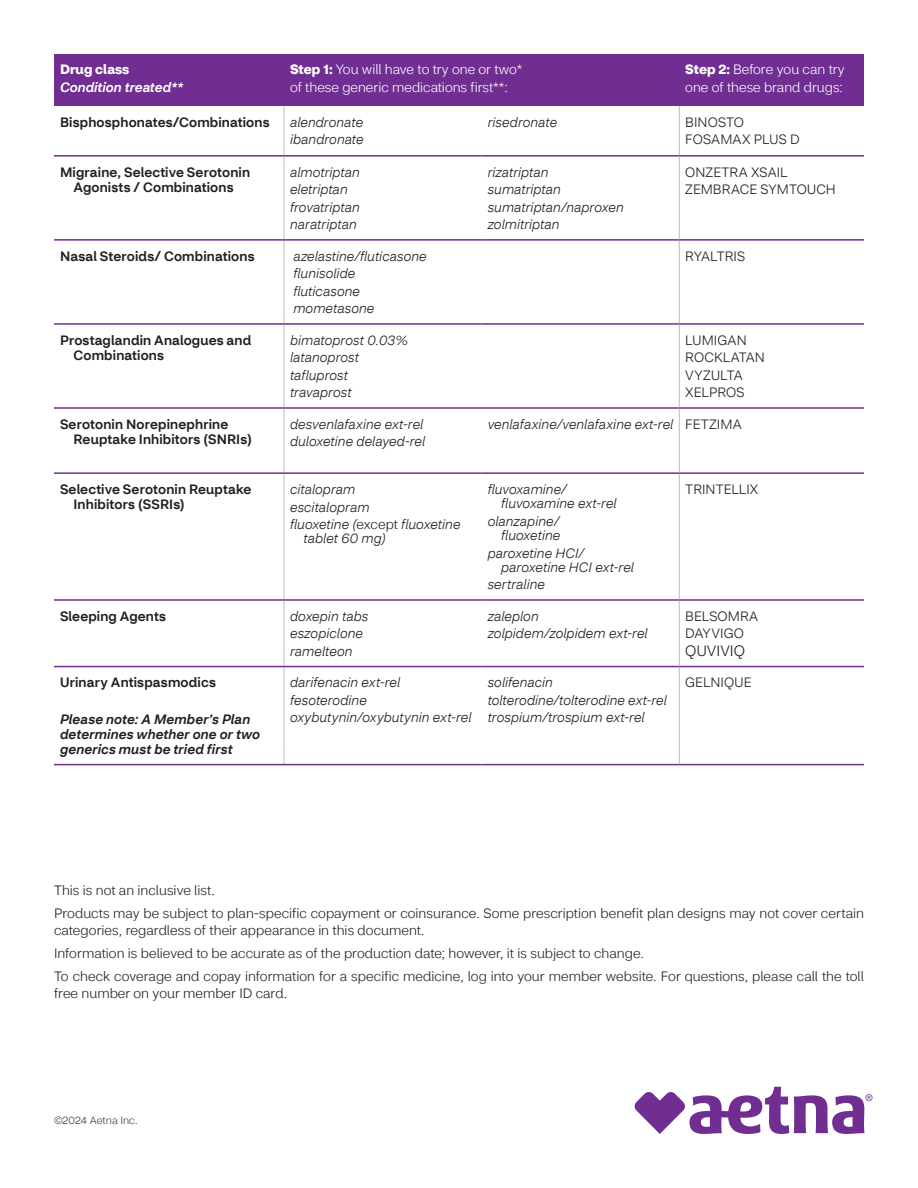
<style>
.page{position:relative;width:918px;height:1188px;background:#fff}
.page>*{position:absolute;margin:0;border:0;box-sizing:border-box;transform-origin:0 0}
.t1{font:300 15px "CVS Health Sans";letter-spacing:.005em;color:#231f20}
.t2{font:italic 300 13.5px/17.5px "CVS Health Sans";letter-spacing:.005em;color:#231f20}
.t3{font:300 13.5px/17.5px "CVS Health Sans";color:#231f20}
.t4{font:500 13.5px/15px "CVS Health Sans";letter-spacing:.015em;color:#231f20}
.t5{font:300 13.5px/18px "CVS Health Sans";color:#fff}
.t6{font:italic 500 13.5px/15px "CVS Health Sans";letter-spacing:.01em;color:#231f20}
.t7{font:italic 500 13.5px/18px "CVS Health Sans";color:#fff}
.t8{font:300 10.5px "CVS Health Sans";color:#3e3e3f}
.s1{font-weight:700;font-style:normal}
.s2{font-weight:700}
.s3{font-style:normal}
</style>
<div class="page">
<div style="left:54px;top:54px;width:230px;height:52px;background:#702d92"></div>
<div style="left:284px;top:54px;width:395px;height:52px;background:#702d92"></div>
<div style="left:679px;top:54px;width:185px;height:52px;background:#702d92"></div>
<hr style="left:284px;top:106px;width:1px;height:49px;background:#bcbdc0">
<hr style="left:679px;top:106px;width:1px;height:49px;background:#bcbdc0">
<hr style="left:284px;top:157px;width:1px;height:82px;background:#bcbdc0">
<hr style="left:679px;top:157px;width:1px;height:82px;background:#bcbdc0">
<hr style="left:284px;top:241px;width:1px;height:82px;background:#bcbdc0">
<hr style="left:679px;top:241px;width:1px;height:82px;background:#bcbdc0">
<hr style="left:284px;top:325px;width:1px;height:82px;background:#bcbdc0">
<hr style="left:679px;top:325px;width:1px;height:82px;background:#bcbdc0">
<hr style="left:284px;top:409px;width:1px;height:63px;background:#bcbdc0">
<hr style="left:679px;top:409px;width:1px;height:63px;background:#bcbdc0">
<hr style="left:284px;top:474px;width:1px;height:125px;background:#bcbdc0">
<hr style="left:679px;top:474px;width:1px;height:125px;background:#bcbdc0">
<hr style="left:284px;top:601px;width:1px;height:65px;background:#bcbdc0">
<hr style="left:679px;top:601px;width:1px;height:65px;background:#bcbdc0">
<hr style="left:284px;top:667px;width:1px;height:97px;background:#bcbdc0">
<hr style="left:679px;top:667px;width:1px;height:97px;background:#bcbdc0">
<hr style="left:54px;top:155px;width:230px;height:2px;background:#702d92">
<hr style="left:284px;top:155px;width:198px;height:2px;background:#702d92">
<hr style="left:482px;top:155px;width:197px;height:2px;background:#702d92">
<hr style="left:679px;top:155px;width:185px;height:2px;background:#702d92">
<hr style="left:54px;top:239px;width:230px;height:2px;background:#702d92">
<hr style="left:284px;top:239px;width:198px;height:2px;background:#702d92">
<hr style="left:482px;top:239px;width:197px;height:2px;background:#702d92">
<hr style="left:679px;top:239px;width:185px;height:2px;background:#702d92">
<hr style="left:54px;top:323px;width:230px;height:2px;background:#702d92">
<hr style="left:284px;top:323px;width:198px;height:2px;background:#702d92">
<hr style="left:482px;top:323px;width:197px;height:2px;background:#702d92">
<hr style="left:679px;top:323px;width:185px;height:2px;background:#702d92">
<hr style="left:54px;top:407px;width:230px;height:2px;background:#702d92">
<hr style="left:284px;top:407px;width:198px;height:2px;background:#702d92">
<hr style="left:482px;top:407px;width:197px;height:2px;background:#702d92">
<hr style="left:679px;top:407px;width:185px;height:2px;background:#702d92">
<hr style="left:54px;top:472px;width:230px;height:2px;background:#702d92">
<hr style="left:284px;top:472px;width:198px;height:2px;background:#702d92">
<hr style="left:482px;top:472px;width:197px;height:2px;background:#702d92">
<hr style="left:679px;top:472px;width:185px;height:2px;background:#702d92">
<hr style="left:54px;top:599px;width:230px;height:2px;background:#702d92">
<hr style="left:284px;top:599px;width:198px;height:2px;background:#702d92">
<hr style="left:482px;top:599px;width:197px;height:2px;background:#702d92">
<hr style="left:679px;top:599px;width:185px;height:2px;background:#702d92">
<hr style="left:54px;top:666px;width:230px;height:1px;background:#702d92">
<hr style="left:284px;top:666px;width:198px;height:1px;background:#702d92">
<hr style="left:482px;top:666px;width:197px;height:1px;background:#702d92">
<hr style="left:679px;top:666px;width:185px;height:1px;background:#702d92">
<hr style="left:54px;top:764px;width:230px;height:1px;background:#702d92">
<hr style="left:284px;top:764px;width:198px;height:1px;background:#702d92">
<hr style="left:482px;top:764px;width:197px;height:1px;background:#702d92">
<hr style="left:679px;top:764px;width:185px;height:1px;background:#702d92">
<svg style="left:634px;top:1087px;width:239px;height:47px"></svg>
<p class="t7" style="left:60px;top:61px;width:125px"><span class="s1">Drug class<br></span>Condition treated**</p>
<p class="t5" style="left:290px;top:61px;width:234px"><span class="s2">Step 1:</span> You will have to try one or two* of these generic medications first**:</p>
<p class="t5" style="left:685px;top:61px;width:161px"><span class="s2">Step 2:</span> Before you can try one of these brand drugs:</p>
<p class="t4" style="left:60px;top:115px;width:211px">Bisphosphonates/Combinations</p>
<p class="t2" style="left:290px;top:113px;width:75px">alendronate ibandronate</p>
<p class="t2" style="left:488px;top:113px;width:71px">risedronate</p>
<p class="t3" style="left:685px;top:113px;width:116px">BINOSTO<br>FOSAMAX PLUS D</p>
<p class="t4" style="left:60px;top:164px;width:192px;text-align:center">Migraine, Selective Serotonin<br>Agonists / Combinations</p>
<p class="t2" style="left:290px;top:163px;width:71px">almotriptan eletriptan frovatriptan naratriptan</p>
<p class="t2" style="left:488px;top:163px;width:138px">rizatriptan sumatriptan sumatriptan/naproxen zolmitriptan</p>
<p class="t3" style="left:685px;top:163px;width:152px">ONZETRA XSAIL<br>ZEMBRACE SYMTOUCH</p>
<p class="t4" style="left:60px;top:249px;width:196px">Nasal Steroids/ Combinations</p>
<p class="t2" style="left:293px;top:247px;width:135px">azelastine/fluticasone flunisolide<br>fluticasone mometasone</p>
<p class="t3" style="left:685px;top:247px;width:61px">RYALTRIS</p>
<p class="t4" style="left:74px;top:333px;width:179px;text-indent:-14px">Prostaglandin Analogues and<br>Combinations</p>
<p class="t2" style="left:290px;top:331px;width:120px">bimatoprost 0.03% latanoprost tafluprost travaprost</p>
<p class="t3" style="left:685px;top:331px;width:81px">LUMIGAN<br>ROCKLATAN<br>VYZULTA<br>XELPROS</p>
<p class="t4" style="left:74px;top:417px;width:180px;text-indent:-14px">Serotonin Norepinephrine<br>Reuptake Inhibitors (SNRIs)</p>
<p class="t2" style="left:290px;top:415px;width:137px">desvenlafaxine ext-rel duloxetine delayed-rel</p>
<p class="t2" style="left:488px;top:415px;width:187px">venlafaxine/venlafaxine ext-rel</p>
<p class="t3" style="left:685px;top:415px;width:58px">FETZIMA</p>
<p class="t4" style="left:74px;top:482px;width:179px;text-indent:-14px">Selective Serotonin Reuptake<br>Inhibitors (SSRIs)</p>
<p class="t2" style="left:290px;top:481px;width:172px">citalopram<br>escitalopram<br>fluoxetine (<span class="s3">except</span> fluoxetine</p>
<p class="t2" style="left:304px;top:530px;width:84px">tablet 60 mg)</p>
<p class="t2" style="left:501px;top:482px;width:117px;line-height:14.2px;text-indent:-14px">fluvoxamine/ fluvoxamine ext-rel</p>
<p class="t2" style="left:488px;top:514px;width:74px;line-height:14.2px;text-align:right">olanzapine/ fluoxetine</p>
<p class="t2" style="left:501px;top:546px;width:134px;line-height:14.2px;text-indent:-14px">paroxetine HCI/ paroxetine HCI ext-rel</p>
<p class="t2" style="left:488px;top:576px;width:59px">sertraline</p>
<p class="t3" style="left:685px;top:481px;width:75px">TRINTELLIX</p>
<p class="t4" style="left:60px;top:609px;width:108px">Sleeping Agents</p>
<p class="t2" style="left:290px;top:607px;width:80px">doxepin tabs eszopiclone ramelteon</p>
<p class="t2" style="left:488px;top:607px;width:161px">zaleplon zolpidem/zolpidem ext-rel</p>
<p class="t3" style="left:685px;top:607px;width:74px">BELSOMRA<br>DAYVIGO</p>
<p class="t1" style="left:685px;top:641px;width:61px">QUVIVIQ</p>
<p class="t4" style="left:60px;top:675px;width:157px">Urinary Antispasmodics</p>
<p class="t6" style="left:60px;top:712px;width:202px">Please note: A Member’s Plan determines whether one or two generics must be tried first</p>
<p class="t2" style="left:290px;top:674px;width:183px">darifenacin ext-rel fesoterodine oxybutynin/oxybutynin ext-rel</p>
<p class="t2" style="left:488px;top:674px;width:181px">solifenacin tolterodine/tolterodine ext-rel trospium/trospium ext-rel</p>
<p class="t3" style="left:685px;top:674px;width:68px">GELNIQUE</p>
<p class="t3" style="left:54px;top:881px;width:162px">This is not an inclusive list.</p>
<p class="t3" style="left:54px;top:905px;width:812px;line-height:16.8px">Products may be subject to plan-specific copayment or coinsurance. Some prescription benefit plan designs may not cover certain categories, regardless of their appearance in this document.</p>
<p class="t3" style="left:54px;top:944px;width:591px">Information is believed to be accurate as of the production date; however, it is subject to change.</p>
<p class="t3" style="left:54px;top:968px;width:811px;line-height:16.8px">To check coverage and copay information for a specific medicine, log into your member website. For questions, please call the toll free number on your member ID card.</p>
<p class="t8" style="left:54px;top:1114px;width:85px">©2024 Aetna Inc.</p>
</div>
